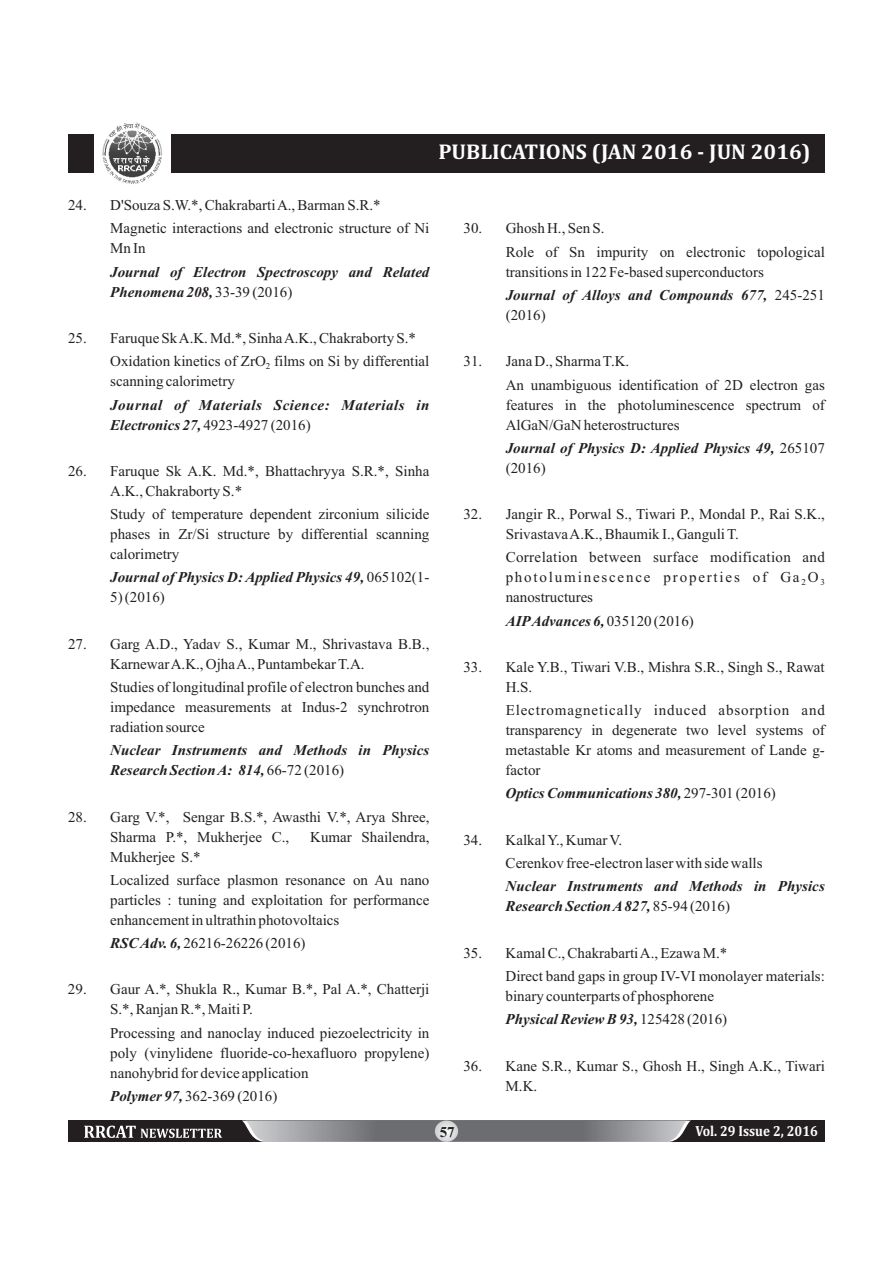
<style>
.page{position:relative;width:893px;height:1263px;background:#fff}
.page>*{position:absolute;margin:0;border:0;box-sizing:border-box;transform-origin:0 0}
.t1{font:700 21.6px "Cambria";color:#fff}
.t2{font:15px/20px "Times New Roman";color:#231f20}
.t3{font:italic 700 15px/20px "Times New Roman";color:#231f20}
.t4{font:italic 700 15px/20px "Times New Roman";letter-spacing:.035em;color:#231f20}
.t5{font:700 15px "Times New Roman";color:#231f20}
.t6{font:700 14.85px "Cambria";color:#fff;scale:.89 1}
.s1{font-weight:400;font-style:normal}
.s2{font-weight:700;font-style:italic}
</style>
<div class="page">
<div style="left:68px;top:134px;width:757px;height:38px;background:#231f20"></div>
<div style="left:68px;top:1120px;width:757px;height:22px;background:#231f20"></div>
<svg style="left:242px;top:1120px;width:449px;height:22px;background:#838487"></svg>
<svg style="left:435px;top:1120px;width:23px;height:22px"></svg>
<svg style="left:84px;top:1125px;width:138px;height:13px"></svg>
<div style="left:94px;top:122px;width:77px;height:62px;background:#fff"></div>
<img style="left:102px;top:122px;width:61px;height:62px">
<h1 class="t1" style="left:438px;top:143px;width:374px">PUBLICATIONS (JAN 2016 - JUN 2016)</h1>
<p class="t2" style="left:110px;top:195px;width:321px;line-height:23.2px;text-indent:-42px">24. D'Souza S.W.*, Chakrabarti A., Barman S.R.*<br>Magnetic interactions and electronic structure of Ni</p>
<p class="t2" style="left:110px;top:240px;width:37px">Mn In</p>
<p class="t3" style="left:110px;top:263px;width:321px">Journal of Electron Spectroscopy and Related<br>Phenomena 208, <span class="s1">33-39 (2016)</span></p>
<p class="t2" style="left:110px;top:328px;width:321px;line-height:23.2px;text-indent:-42px">25. Faruque Sk A.K. Md.*, Sinha A.K., Chakraborty S.*<br>Oxidation kinetics of ZrO<sub>2</sub> films on Si by differential</p>
<p class="t2" style="left:110px;top:373px;width:126px">scanning calorimetry</p>
<p class="t4" style="left:110px;top:396px;width:321px">Journal of Materials Science: Materials in<br>Electronics 27, <span class="s1">4923-4927 (2016)</span></p>
<p class="t2" style="left:110px;top:462px;width:321px;text-indent:-42px">26. Faruque Sk A.K. Md.*, Bhattachryya S.R.*, Sinha<br>A.K., Chakraborty S.*</p>
<p class="t2" style="left:110px;top:506px;width:321px;text-align:justify">Study of temperature dependent zirconium silicide phases in Zr/Si structure by differential scanning calorimetry</p>
<p class="t3" style="left:110px;top:569px;width:321px">Journal of Physics D: Applied Physics 49, <span class="s1">065102(1-</span></p>
<p class="t2" style="left:110px;top:589px;width:56px">5) (2016)</p>
<p class="t2" style="left:110px;top:635px;width:321px;text-indent:-42px">27. Garg A.D., Yadav S., Kumar M., Shrivastava B.B.,<br>Karnewar A.K., Ojha A., Puntambekar T.A.</p>
<p class="t2" style="left:110px;top:678px;width:321px;text-align:justify">Studies of longitudinal profile of electron bunches and impedance measurements at Indus-2 synchrotron radiation source</p>
<p class="t3" style="left:110px;top:742px;width:321px">Nuclear Instruments and Methods in Physics<br>Research Section A: 814, <span class="s1">66-72 (2016)</span></p>
<p class="t2" style="left:110px;top:808px;width:321px;text-indent:-42px">28. Garg V.*, Sengar B.S.*, Awasthi V.*, Arya Shree,<br>Sharma P.*, Mukherjee C.,</p>
<p class="t2" style="left:310px;top:828px;width:121px">Kumar Shailendra,</p>
<p class="t2" style="left:110px;top:846px;width:321px;line-height:23.2px">Mukherjee S.*<br>Localized surface plasmon resonance on Au nano</p>
<p class="t2" style="left:110px;top:891px;width:321px">particles : tuning and exploitation for performance enhancement in ultrathin photovoltaics</p>
<p class="t2" style="left:110px;top:934px;width:197px"><span class="s2">RSC Adv. 6,</span> 26216-26226 (2016)</p>
<p class="t2" style="left:110px;top:981px;width:321px;text-indent:-42px">29. Gaur A.*, Shukla R., Kumar B.*, Pal A.*, Chatterji<br>S.*, Ranjan R.*, Maiti P.</p>
<p class="t2" style="left:110px;top:1024px;width:321px;text-align:justify">Processing and nanoclay induced piezoelectricity in poly (vinylidene fluoride-co-hexafluoro propylene) nanohybrid for device application</p>
<p class="t2" style="left:110px;top:1087px;width:169px"><span class="s2">Polymer 97,</span> 362-369 (2016)</p>
<p class="t2" style="left:506px;top:218px;width:321px;line-height:23.2px;text-indent:-42px">30. Ghosh H., Sen S.<br>Role of Sn impurity on electronic topological</p>
<p class="t2" style="left:506px;top:261px;width:321px;line-height:23.2px">transitions in 122 Fe-based superconductors<br><span class="s2">Journal of Alloys and Compounds 677,</span> 245-251</p>
<p class="t2" style="left:506px;top:306px;width:41px">(2016)</p>
<p class="t2" style="left:506px;top:351px;width:321px;line-height:23.2px;text-indent:-42px">31. Jana D., Sharma T.K.<br>An unambiguous identification of 2D electron gas</p>
<p class="t2" style="left:506px;top:396px;width:321px">features in the photoluminescence spectrum of<br>AlGaN/GaN heterostructures</p>
<p class="t3" style="left:506px;top:439px;width:321px">Journal of Physics D: Applied Physics 49, <span class="s1">265107 (2016)</span></p>
<p class="t2" style="left:506px;top:506px;width:321px;text-indent:-42px">32. Jangir R., Porwal S., Tiwari P., Mondal P., Rai S.K.,<br>Srivastava A.K., Bhaumik I., Ganguli T.</p>
<p class="t2" style="left:506px;top:549px;width:321px;text-align:justify">Correlation between surface modification and photoluminescence properties of Ga<sub>2</sub>O<sub>3 </sub>nanostructures</p>
<p class="t3" style="left:506px;top:612px;width:190px">AIPAdvances 6, <span class="s1">035120 (2016)</span></p>
<p class="t2" style="left:506px;top:658px;width:321px;text-indent:-42px">33. Kale Y.B., Tiwari V.B., Mishra S.R., Singh S., Rawat<br>H.S.</p>
<p class="t2" style="left:506px;top:702px;width:321px;text-align:justify">Electromagnetically induced absorption and transparency in degenerate two level systems of metastable Kr atoms and measurement of Lande g&shy;factor</p>
<p class="t3" style="left:506px;top:785px;width:272px">Optics Communications 380, <span class="s1">297-301 (2016)</span></p>
<p class="t2" style="left:506px;top:830px;width:258px;line-height:23.2px;text-indent:-42px">34. Kalkal Y., Kumar V.<br>Cerenkov free-electron laser with side walls</p>
<p class="t3" style="left:506px;top:878px;width:321px">Nuclear Instruments and Methods in Physics<br>Research Section A827, <span class="s1">85-94 (2016)</span></p>
<p class="t2" style="left:506px;top:943px;width:321px;line-height:23.2px;text-indent:-42px">35. Kamal C., Chakrabarti A., Ezawa M.*<br>Direct band gaps in group IV-VI monolayer materials:</p>
<p class="t2" style="left:506px;top:986px;width:223px;line-height:23.2px">binary counterparts of phosphorene<br><span class="s2">Physical Review B 93,</span> 125428 (2016)</p>
<p class="t2" style="left:506px;top:1057px;width:321px;text-indent:-42px">36. Kane S.R., Kumar S., Ghosh H., Singh A.K., Tiwari<br>M.K.</p>
<p class="t5" style="left:440px;top:1127px;width:16px">57</p>
<p class="t6" style="left:695px;top:1124px;width:139px">Vol. 29 Issue 2, 2016</p>
</div>
